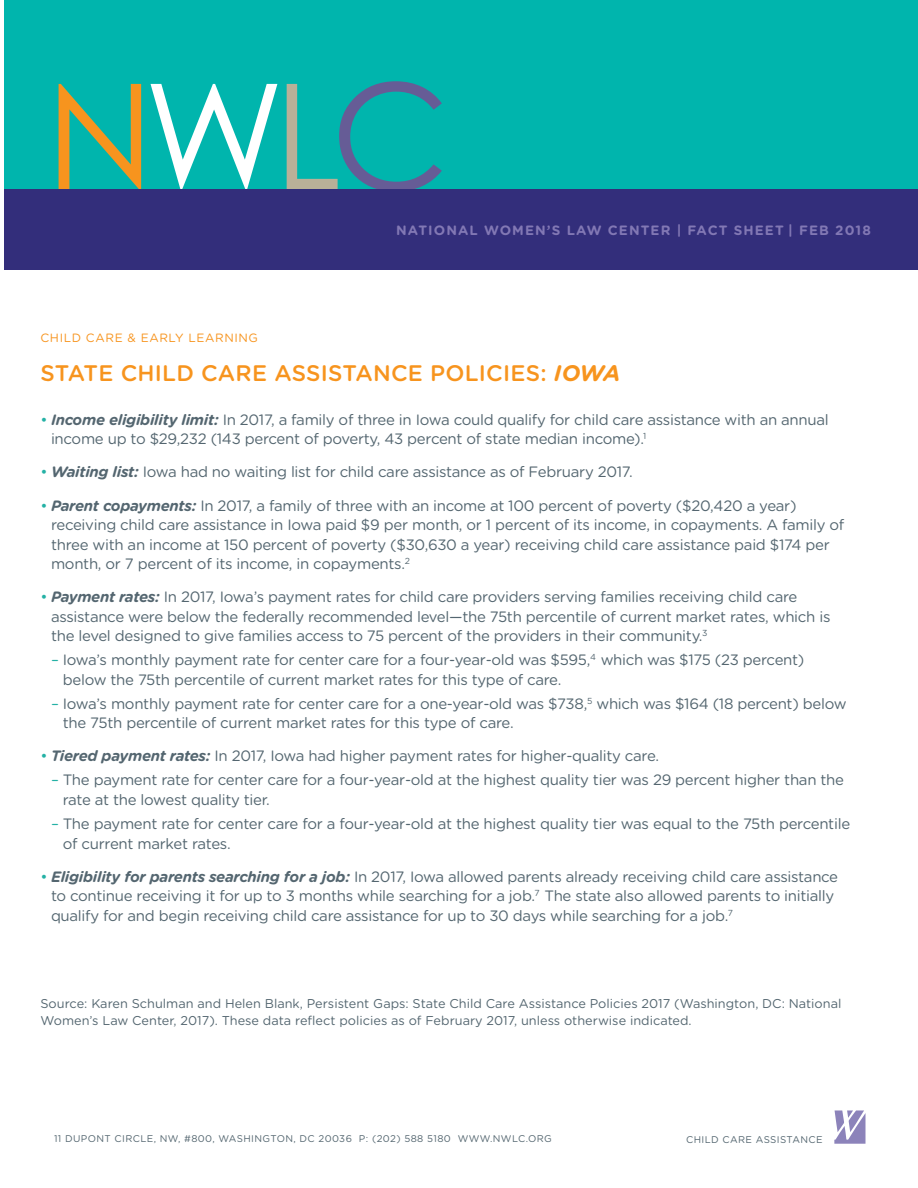
<style>
.page{position:relative;width:918px;height:1188px;background:#fff}
.page>*{position:absolute;margin:0;border:0;box-sizing:border-box;transform-origin:0 0}
.Main_Headline{font:500 22.5px "Gotham Rounded";letter-spacing:.01em;color:#f7941e}
.Bulleted_Body_Copy{font:15px/19.5px "Gotham Rounded";letter-spacing:-.02em;color:#546670}
.FS_nwlc_Header_Date{font:700 13.5px "Gotham Rounded";letter-spacing:.08em;color:#8278b4}
.Bulleted_Body_Copy-2{font:12.75px/17.2px "Gotham Rounded";color:#546670}
.Issue_Header{font:12px "Gotham Rounded";letter-spacing:.05em;color:#f7941e}
.t1{font:9.75px "Gotham Rounded";letter-spacing:.04em;color:#546670}
.s1{font-weight:700;font-style:italic}
.s2{color:#24b1a5}
</style>
<div class="page">
<svg style="left:834px;top:1110px;width:32px;height:34px"></svg>
<div style="left:4px;top:0;width:914px;height:270px;background:#00b5ad"></div>
<svg style="left:287px;top:81px;width:155px;height:108px"></svg>
<svg style="left:151px;top:84px;width:126px;height:105px"></svg>
<svg style="left:59px;top:84px;width:82px;height:105px"></svg>
<div style="left:4px;top:189px;width:914px;height:81px;background:#332e7b"></div>
<p class="FS_nwlc_Header_Date" style="left:396px;top:221px;width:476px">NATIONAL WOMEN’S LAW CENTER | FACT SHEET | FEB 2018</p>
<p class="Issue_Header" style="left:40px;top:330px;width:219px">CHILD CARE &amp; EARLY LEARNING</p>
<p class="Main_Headline" style="left:40px;top:357px;width:581px">STATE CHILD CARE ASSISTANCE POLICIES: <span class="s1">IOWA</span></p>
<p class="Bulleted_Body_Copy" style="left:51px;top:409px;width:779px;text-indent:-10px"><span class="s2">•</span> <span class="s1">Income eligibility limit:</span> In 2017, a family of three in Iowa could qualify for child care assistance with an annual income up to $29,232 (143 percent of poverty, 43 percent of state median income).<sup>1</sup></p>
<p class="Bulleted_Body_Copy" style="left:40px;top:462px;width:594px"><span class="s2">•</span> <span class="s1">Waiting list:</span> Iowa had no waiting list for child care assistance as of February 2017.</p>
<p class="Bulleted_Body_Copy" style="left:51px;top:495px;width:795px;text-indent:-10px"><span class="s2">•</span> <span class="s1">Parent copayments:</span> In 2017, a family of three with an income at 100 percent of poverty ($20,420 a year) receiving child care assistance in Iowa paid $9 per month, or 1 percent of its income, in copayments. A family of three with an income at 150 percent of poverty ($30,630 a year) receiving child care assistance paid $174 per month, or 7 percent of its income, in copayments.<sup>2</sup></p>
<p class="Bulleted_Body_Copy" style="left:51px;top:586px;width:781px;text-indent:-10px"><span class="s2">•</span> <span class="s1">Payment rates:</span> In 2017, Iowa’s payment rates for child care providers serving families receiving child care assistance were below the federally recommended level—the 75th percentile of current market rates, which is the level designed to give families access to 75 percent of the providers in their community.<sup>3</sup></p>
<p class="Bulleted_Body_Copy" style="left:63px;top:649px;width:743px;text-indent:-12px"><span class="s2">–</span> Iowa’s monthly payment rate for center care for a four-year-old was $595,<sup>4</sup> which was $175 (23 percent) below the 75th percentile of current market rates for this type of care.</p>
<p class="Bulleted_Body_Copy" style="left:63px;top:693px;width:785px;text-indent:-12px"><span class="s2">–</span> Iowa’s monthly payment rate for center care for a one-year-old was $738,<sup>5</sup> which was $164 (18 percent) below the 75th percentile of current market rates for this type of care.</p>
<p class="Bulleted_Body_Copy" style="left:40px;top:746px;width:620px"><span class="s2">•</span> <span class="s1">Tiered payment rates:</span> In 2017, Iowa had higher payment rates for higher-quality care.</p>
<p class="Bulleted_Body_Copy" style="left:63px;top:770px;width:783px;text-indent:-12px"><span class="s2">–</span> The payment rate for center care for a four-year-old at the highest quality tier was 29 percent higher than the rate at the lowest quality tier.</p>
<p class="Bulleted_Body_Copy" style="left:63px;top:813px;width:789px;text-indent:-12px"><span class="s2">–</span> The payment rate for center care for a four-year-old at the highest quality tier was equal to the 75th percentile of current market rates.</p>
<p class="Bulleted_Body_Copy" style="left:51px;top:866px;width:789px;text-indent:-10px"><span class="s2">•</span> <span class="s1">Eligibility for parents searching for a job:</span> In 2017, Iowa allowed parents already receiving child care assistance to continue receiving it for up to 3 months while searching for a job.<sup>7</sup> The state also allowed parents to initially qualify for and begin receiving child care assistance for up to 30 days while searching for a job.<sup>7</sup></p>
<p class="Bulleted_Body_Copy-2" style="left:40px;top:994px;width:802px">Source: Karen Schulman and Helen Blank, Persistent Gaps: State Child Care Assistance Policies 2017 (Washington, DC: National<br>Women’s Law Center, 2017). These data reflect policies as of February 2017, unless otherwise indicated.</p>
<p class="t1" style="left:54px;top:1132px;width:499px">11 DUPONT CIRCLE, NW, #800, WASHINGTON, DC 20036 P: (202) 588 5180 WWW.NWLC.ORG</p>
<p class="t1" style="left:686px;top:1133px;width:138px">CHILD CARE ASSISTANCE</p>
</div>
